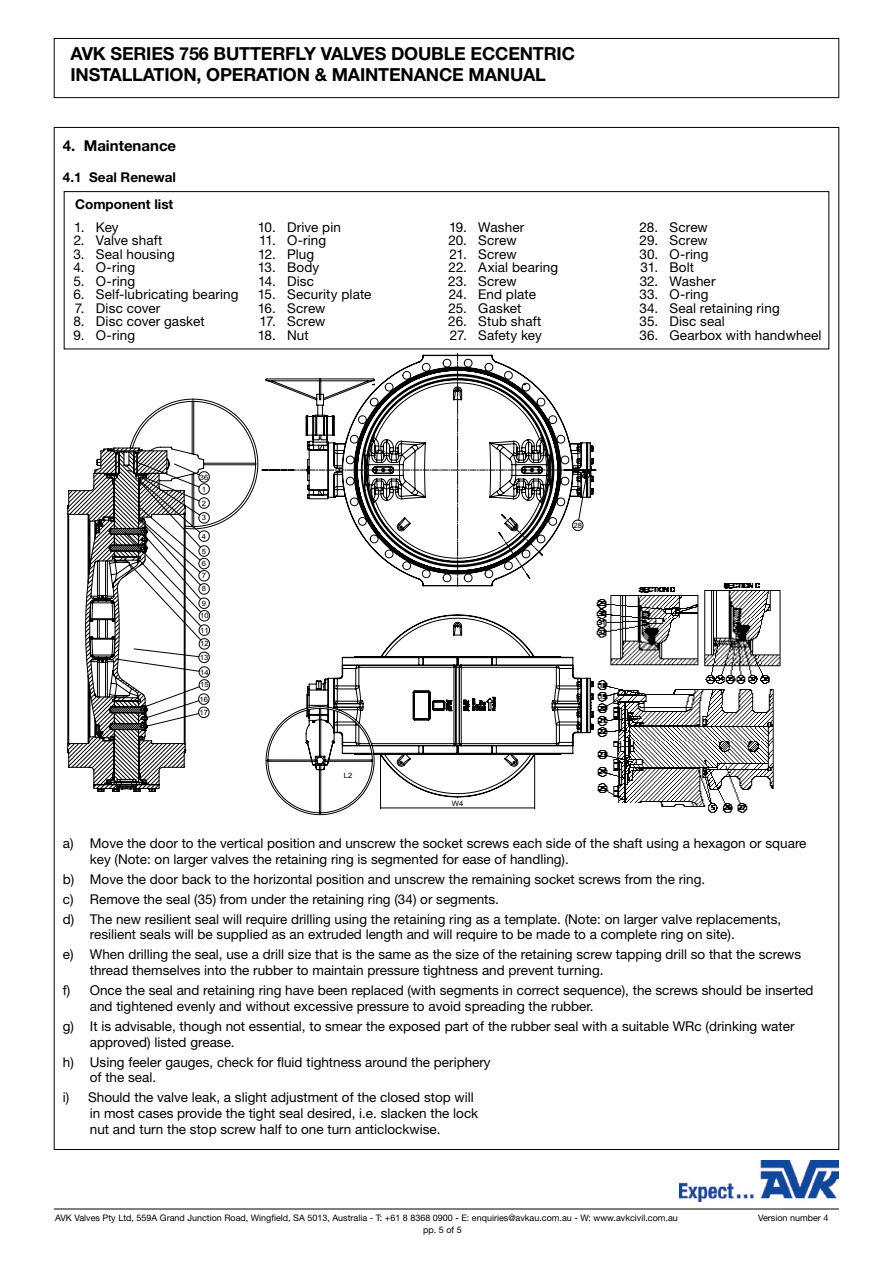
<style>
.page{position:relative;width:893px;height:1263px;background:#fff}
.page>*{position:absolute;margin:0;border:0;box-sizing:border-box;transform-origin:0 0}
.t1{font:700 18px/21px "Helvetica Neue LT Pro";letter-spacing:-.01em;color:#000}
.t2{font:700 15px "Helvetica Neue LT Pro";color:#000}
.t3{font:13.5px/20px "Helvetica Neue LT Pro";color:#000}
.t4{font:700 13.5px "Helvetica Neue LT Pro";color:#000}
.t5{font:9px "Helvetica Neue LT Pro";color:#000}
.t6{font:7.35px/13.8px "Arial";color:#010101;scale:1.05 1}
</style>
<div class="page">
<div style="left:54px;top:38px;width:785px;height:60px;border:1px solid #070609"></div>
<hr style="left:54px;top:1209px;width:785px;height:1px;background:#000">
<img style="left:680px;top:1161px;width:159px;height:41px">
<div style="left:64px;top:191px;width:765px;height:158px;border:1px solid #000"></div>
<svg style="left:266px;top:355px;width:327px;height:231px"></svg>
<svg style="left:97px;top:399px;width:161px;height:393px"></svg>
<svg style="left:67px;top:448px;width:143px;height:341px"></svg>
<svg style="left:266px;top:615px;width:327px;height:200px"></svg>
<img style="left:596px;top:583px;width:185px;height:230px">
<h1 class="t1" style="left:70px;top:43px;width:295px">AVK SERIES 756 BUTTERFLY VALVES</h1>
<h1 class="t1" style="left:70px;top:43px;width:506px;text-indent:321px">DOUBLE ECCENTRIC<br>INSTALLATION, OPERATION &amp; MAINTENANCE</h1>
<h1 class="t1" style="left:469px;top:64px;width:79px">MAN UAL</h1>
<p class="t2" style="left:63px;top:136px;width:115px">4. MAINTENANCE</p>
<p class="t4" style="left:63px;top:169px;width:115px">4.1 SEAL RENEWAL</p>
<p class="t4" style="left:75px;top:196px;width:100px">COMPONENT LIST</p>
<p class="t3" style="left:74px;top:217px;width:46px">1. Key</p>
<p class="t3" style="left:74px;top:230px;width:90px">2. Valve shaft</p>
<p class="t3" style="left:73px;top:244px;width:103px">3. Seal housing</p>
<p class="t3" style="left:74px;top:257px;width:63px">4. O-ring</p>
<p class="t3" style="left:73px;top:271px;width:63px">5. O-ring</p>
<p class="t3" style="left:73px;top:284px;width:167px">6. Self-lubricating bearing</p>
<p class="t3" style="left:75px;top:298px;width:87px">7. Disc cover</p>
<p class="t3" style="left:73px;top:311px;width:133px">8. Disc cover gasket</p>
<p class="t3" style="left:74px;top:325px;width:63px">9. O-ring</p>
<p class="t3" style="left:258px;top:217px;width:85px">10. Drive pin</p>
<p class="t3" style="left:259px;top:230px;width:69px">11. O-ring</p>
<p class="t3" style="left:258px;top:244px;width:58px">12. Plug</p>
<p class="t3" style="left:258px;top:257px;width:63px">13. Body</p>
<p class="t3" style="left:258px;top:271px;width:58px">14. Disc</p>
<p class="t3" style="left:258px;top:284px;width:115px">15. Security plate</p>
<p class="t3" style="left:258px;top:298px;width:69px">16. Screw</p>
<p class="t3" style="left:259px;top:311px;width:67px">17. Screw</p>
<p class="t3" style="left:258px;top:325px;width:53px">18. Nut</p>
<p class="t6" style="left:200px;top:470px;width:10px">36</p>
<p class="t6" style="left:202px;top:482px;width:6px">1<br>2</p>
<p class="t6" style="left:202px;top:511px;width:6px">3</p>
<p class="t6" style="left:202px;top:529px;width:6px;line-height:15px">4<br>5</p>
<p class="t6" style="left:202px;top:557px;width:6px;line-height:12.1px">6<br>7</p>
<p class="t6" style="left:202px;top:582px;width:6px;line-height:14.2px">8<br>9</p>
<p class="t6" style="left:200px;top:609px;width:10px;text-align:justify">10<br>11<br>12<br>13</p>
<p class="t6" style="left:200px;top:666px;width:10px;line-height:12.9px">14<br>15</p>
<p class="t6" style="left:200px;top:692px;width:10px;line-height:13.2px">16<br>17</p>
<p class="t6" style="left:344px;top:769px;width:10px">L2</p>
<p class="t3" style="left:449px;top:217px;width:77px">19. Washer</p>
<p class="t3" style="left:448px;top:230px;width:70px">20. Screw</p>
<p class="t3" style="left:449px;top:244px;width:69px">21. Screw</p>
<p class="t3" style="left:448px;top:257px;width:111px">22. Axial bearing</p>
<p class="t3" style="left:448px;top:271px;width:70px">23. Screw</p>
<p class="t3" style="left:449px;top:284px;width:89px">24. End plate</p>
<p class="t3" style="left:448px;top:298px;width:74px">25. Gasket</p>
<p class="t3" style="left:448px;top:311px;width:95px">26. Stub shaft</p>
<p class="t3" style="left:450px;top:325px;width:93px">27. Safety key</p>
<p class="t3" style="left:640px;top:217px;width:70px">28. Screw</p>
<p class="t3" style="left:640px;top:230px;width:70px">29. Screw</p>
<p class="t3" style="left:639px;top:244px;width:71px">30. O-ring</p>
<p class="t3" style="left:641px;top:257px;width:55px">31. Bolt</p>
<p class="t3" style="left:640px;top:271px;width:77px">32. Washer</p>
<p class="t3" style="left:639px;top:284px;width:71px">33. O-ring</p>
<p class="t3" style="left:639px;top:298px;width:142px">34. Seal retaining ring</p>
<p class="t3" style="left:639px;top:311px;width:87px">35. Disc seal</p>
<p class="t3" style="left:639px;top:325px;width:184px">36. Gearbox with handwheel</p>
<p class="t6" style="left:573px;top:518px;width:10px">28</p>
<p class="t6" style="left:452px;top:797px;width:12px">W4</p>
<p class="t3" style="left:90px;top:835px;width:718px;line-height:15.8px;text-indent:-27px">a) Move the door to the vertical position and unscrew the socket screws each side of the shaft using a hexagon or square key (Note: on larger valves the retaining ring is segmented for ease of handling).</p>
<p class="t3" style="left:63px;top:869px;width:720px">b) Move the door back to the horizontal position and unscrew the remaining socket screws from the ring.<br>c) Remove the seal (35) from under the retaining ring (34) or segments.<br>d) The new resilient seal will require drilling using the retaining ring as a template. (Note: on larger valve replacements,</p>
<p class="t3" style="left:63px;top:924px;width:740px;text-indent:27px">resilient seals will be supplied as an extruded length and will require to be made to a complete ring on site).<br>e) When drilling the seal, use a drill size that is the same as the size of the retaining screw tapping drill so that the screws</p>
<p class="t3" style="left:63px;top:960px;width:752px;text-indent:27px">thread themselves into the rubber to maintain pressure tightness and prevent turning.<br>f) Once the seal and retaining ring have been replaced (with segments in correct sequence), the screws should be inserted</p>
<p class="t3" style="left:63px;top:996px;width:733px;text-indent:27px">and tightened evenly and without excessive pressure to avoid spreading the rubber.<br>g) It is advisable, though not essential, to smear the exposed part of the rubber seal with a suitable WRc (drinking water</p>
<p class="t3" style="left:63px;top:1032px;width:429px;text-indent:27px">approved) listed grease.<br>h) Using feeler gauges, check for fluid tightness around the periphery</p>
<p class="t3" style="left:63px;top:1067px;width:412px;text-indent:27px">of the seal.<br>i) Should the valve leak, a slight adjustment of the closed stop will</p>
<p class="t3" style="left:90px;top:1105px;width:390px;line-height:15.8px">in most cases provide the tight seal desired, i.e. slacken the lock nut and turn the stop screw half to one turn anticlockwise.</p>
<p class="t5" style="left:55px;top:1212px;width:624px">AVK Valves Pty Ltd, 559A Grand Junction Road, Wingfield, SA 5013, Australia - T: +61 8 8368 0900 - E: enquiries@avkau.com.au - W: www.avkcivil.com.au</p>
<p class="t5" style="left:758px;top:1212px;width:72px">Version number 4</p>
<p class="t5" style="left:423px;top:1224px;width:40px">pp. 5 of 5</p>
</div>
